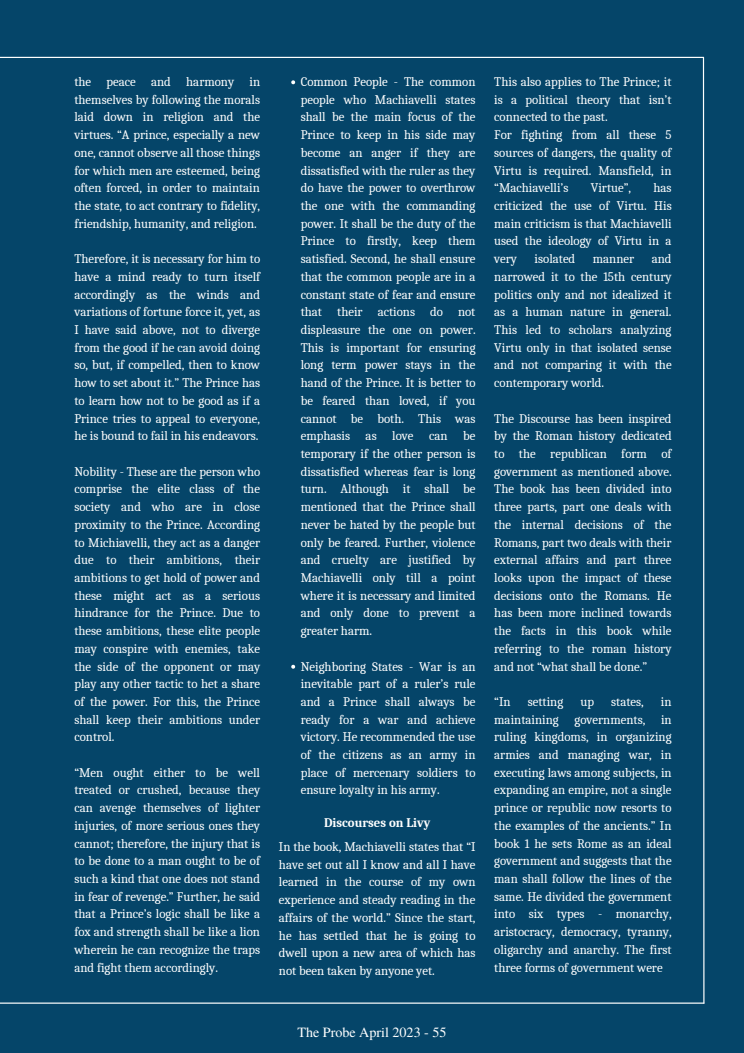
<style>
.page{position:relative;width:744px;height:1053px;background:#fff}
.page>*{position:absolute;margin:0;border:0;box-sizing:border-box;transform-origin:0 0}
.t1{font:14.08px "Te X Gyre Termes";color:#fff}
.t2{font:12.8px/17.7px "Caladea";color:#fff;text-align:justify}
.t3{font:700 12.8px "Caladea";color:#fff}
</style>
<div class="page">
<div style="left:0;top:0;width:744px;height:1052px;background:#054569"></div>
<hr style="left:0;top:57px;width:703px;height:1px;background:#fff">
<svg style="left:702px;top:56px;width:3px;height:948px"></svg>
<hr style="left:0;top:1002px;width:704px;height:1px;background:#fff">
<svg style="left:291px;top:80px;width:4px;height:4px"></svg>
<svg style="left:291px;top:664px;width:4px;height:4px"></svg>
<p class="t2" style="left:74px;top:73px;width:187px">the peace and harmony in themselves by following the morals laid down in religion and the virtues. “A prince, especially a new one, cannot observe all those things for which men are esteemed, being often forced, in order to maintain the state, to act contrary to fidelity, friendship, humanity, and religion.</p>
<p class="t2" style="left:74px;top:250px;width:187px">Therefore, it is necessary for him to have a mind ready to turn itself accordingly as the winds and variations of fortune force it, yet, as I have said above, not to diverge from the good if he can avoid doing so, but, if compelled, then to know how to set about it.” The Prince has to learn how not to be good as if a Prince tries to appeal to everyone, he is bound to fail in his endeavors.</p>
<p class="t2" style="left:74px;top:462px;width:187px">Nobility - These are the person who comprise the elite class of the society and who are in close proximity to the Prince. According to Michiavelli, they act as a danger due to their ambitions, their ambitions to get hold of power and these might act as a serious hindrance for the Prince. Due to these ambitions, these elite people may conspire with enemies, take the side of the opponent or may play any other tactic to het a share of the power. For this, the Prince shall keep their ambitions under control.</p>
<p class="t2" style="left:74px;top:763px;width:187px">“Men ought either to be well treated or crushed, because they can avenge themselves of lighter injuries, of more serious ones they cannot; therefore, the injury that is to be done to a man ought to be of such a kind that one does not stand in fear of revenge.” Further, he said that a Prince’s logic shall be like a fox and strength shall be like a lion wherein he can recognize the traps and fight them accordingly.</p>
<p class="t2" style="left:301px;top:73px;width:176px">Common People - The common people who Machiavelli states shall be the main focus of the Prince to keep in his side may become an anger if they are dissatisfied with the ruler as they do have the power to overthrow the one with the commanding power. It shall be the duty of the Prince to firstly, keep them satisfied. Second, he shall ensure that the common people are in a constant state of fear and ensure that their actions do not displeasure the one on power.<br>This is important for ensuring long term power stays in the hand of the Prince. It is better to be feared than loved, if you cannot be both. This was emphasis as love can be temporary if the other person is dissatisfied whereas fear is long turn. Although it shall be mentioned that the Prince shall never be hated by the people but only be feared. Further, violence and cruelty are justified by Machiavelli only till a point where it is necessary and limited and only done to prevent a greater harm.</p>
<p class="t2" style="left:301px;top:657px;width:176px">Neighboring States - War is an inevitable part of a ruler’s rule and a Prince shall always be ready for a war and achieve victory. He recommended the use of the citizens as an army in place of mercenary soldiers to ensure loyalty in his army.</p>
<p class="t3" style="left:324px;top:815px;width:108px">Discourses on Livy</p>
<p class="t2" style="left:279px;top:838px;width:198px">In the book, Machiavelli states that “I have set out all I know and all I have learned in the course of my own experience and steady reading in the affairs of the world.” Since the start, he has settled that he is going to dwell upon a new area of which has not been taken by anyone yet.</p>
<p class="t2" style="left:494px;top:73px;width:179px;text-align:left">This also applies to The Prince; it is a political theory that isn’t connected to the past.<br>For fighting from all these 5 sources of dangers, the quality of<br>Virtu is required. Mansfield, in “Machiavelli’s</p>
<p class="t2" style="left:494px;top:179px;width:179px;text-indent:159px">has criticized the use of Virtu. His main criticism is that Machiavelli used the ideology of Virtu in a very</p>
<p class="t2" style="left:591px;top:179px;width:42px">Virtue”,</p>
<p class="t2" style="left:494px;top:250px;width:179px;text-indent:157px">and narrowed it to the 15th century politics only and not idealized it as a human nature in general.<br>This led to scholars analyzing Virtu only in that isolated sense and not comparing it with the contemporary world.</p>
<p class="t2" style="left:494px;top:409px;width:179px">The Discourse has been inspired by the Roman history dedicated to the republican form of government as mentioned above.<br>The book has been divided into three parts, part one deals with the internal decisions of the Romans, part two deals with their external affairs and part three looks upon the impact of these decisions onto the Romans. He has been more inclined towards the facts in this book while referring to the roman history and not “what shall be done.”</p>
<p class="t2" style="left:494px;top:693px;width:18px">“In</p>
<p class="t2" style="left:528px;top:693px;width:37px">setting</p>
<p class="t2" style="left:580px;top:693px;width:15px">up</p>
<p class="t2" style="left:611px;top:693px;width:34px">states,</p>
<p class="t2" style="left:535px;top:250px;width:42px">isolated</p>
<p class="t2" style="left:593px;top:250px;width:43px">manner</p>
<p class="t2" style="left:494px;top:693px;width:179px;text-indent:167px">in maintaining governments, in ruling kingdoms, in organizing armies and managing war, in executing laws among subjects, in expanding an empire, not a single prince or republic now resorts to the examples of the ancients.” In book 1 he sets Rome as an ideal government and suggests that the man shall follow the lines of the same. He divided the government into six types - monarchy, aristocracy, democracy, tyranny, oligarchy and anarchy. The first three forms of government were</p>
<p class="t1" style="left:297px;top:1021px;width:151px">The Probe April 2023 - 55</p>
</div>
